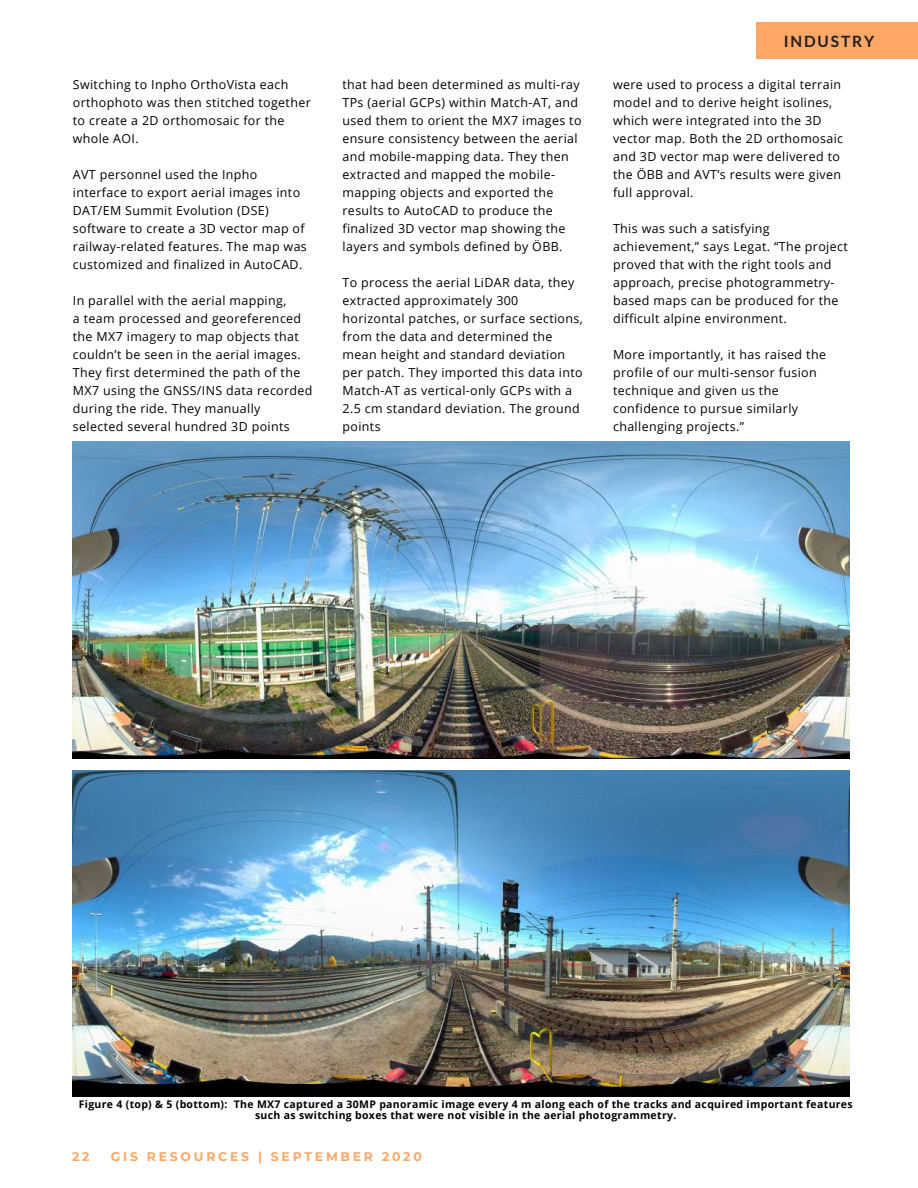
<style>
.page{position:relative;width:918px;height:1188px;background:#fff}
.page>*{position:absolute;margin:0;border:0;box-sizing:border-box;transform-origin:0 0}
.t1{font:700 15.6px "Lato";letter-spacing:.12em;color:#202020}
.t2{font:12.45px/18px "Open Sans";letter-spacing:.03em;color:#000}
.t3{font:700 12.45px "Montserrat";letter-spacing:.22em;color:#ffa766}
.t4{font:700 10.5px/11.2px "Open Sans";letter-spacing:.03em;color:#000;text-align:center}
</style>
<div class="page">
<div style="left:756px;top:23px;width:162px;height:36px;background:#ffa766"></div>
<img style="left:73px;top:442px;width:776px;height:317px">
<img style="left:73px;top:771px;width:776px;height:326px">
<p class="t2" style="left:73px;top:75px;width:239px">Switching to Inpho OrthoVista each orthophoto was then stitched together to create a 2D orthomosaic for the whole AOI.</p>
<p class="t2" style="left:73px;top:165px;width:236px">AVT personnel used the Inpho interface to export aerial images into DAT/EM Summit Evolution (DSE) software to create a 3D vector map of railway-related features. The map was customized and finalized in AutoCAD.</p>
<p class="t2" style="left:73px;top:291px;width:241px">In parallel with the aerial mapping,<br>a team processed and georeferenced the MX7 imagery to map objects that couldn’t be seen in the aerial images.<br>They first determined the path of the MX7 using the GNSS/INS data recorded during the ride. They manually selected several hundred 3D points</p>
<p class="t2" style="left:343px;top:75px;width:241px">that had been determined as multi-ray TPs (aerial GCPs) within Match-AT, and used them to orient the MX7 images to ensure consistency between the aerial and mobile-mapping data. They then extracted and mapped the mobile&shy;mapping objects and exported the results to AutoCAD to produce the finalized 3D vector map showing the layers and symbols defined by ÖBB.</p>
<p class="t2" style="left:343px;top:273px;width:242px">To process the aerial LiDAR data, they extracted approximately 300 horizontal patches, or surface sections, from the data and determined the mean height and standard deviation per patch. They imported this data into Match-AT as vertical-only GCPs with a 2.5 cm standard deviation. The ground points</p>
<p class="t1" style="left:784px;top:32px;width:92px">INDUSTRY</p>
<p class="t2" style="left:613px;top:75px;width:232px">were used to process a digital terrain model and to derive height isolines, which were integrated into the 3D vector map. Both the 2D orthomosaic and 3D vector map were delivered to the ÖBB and AVT’s results were given full approval.</p>
<p class="t2" style="left:613px;top:219px;width:236px">This was such a satisfying achievement,” says Legat. “The project proved that with the right tools and approach, precise photogrammetry&shy;based maps can be produced for the difficult alpine environment.</p>
<p class="t2" style="left:613px;top:345px;width:214px">More importantly, it has raised the profile of our multi-sensor fusion technique and given us the confidence to pursue similarly challenging projects.”</p>
<p class="t4" style="left:79px;top:1098px;width:775px">Figure 4 (top) &amp; 5 (bottom): The MX7 captured a 30MP panoramic image every 4 m along each of the tracks and acquired important features such as switching boxes that were not visible in the aerial photogrammetry.</p>
<p class="t3" style="left:72px;top:1148px;width:19px">22</p>
<p class="t3" style="left:111px;top:1148px;width:312px">GIS RESOURCES | SEPTEMBER 2020</p>
</div>
